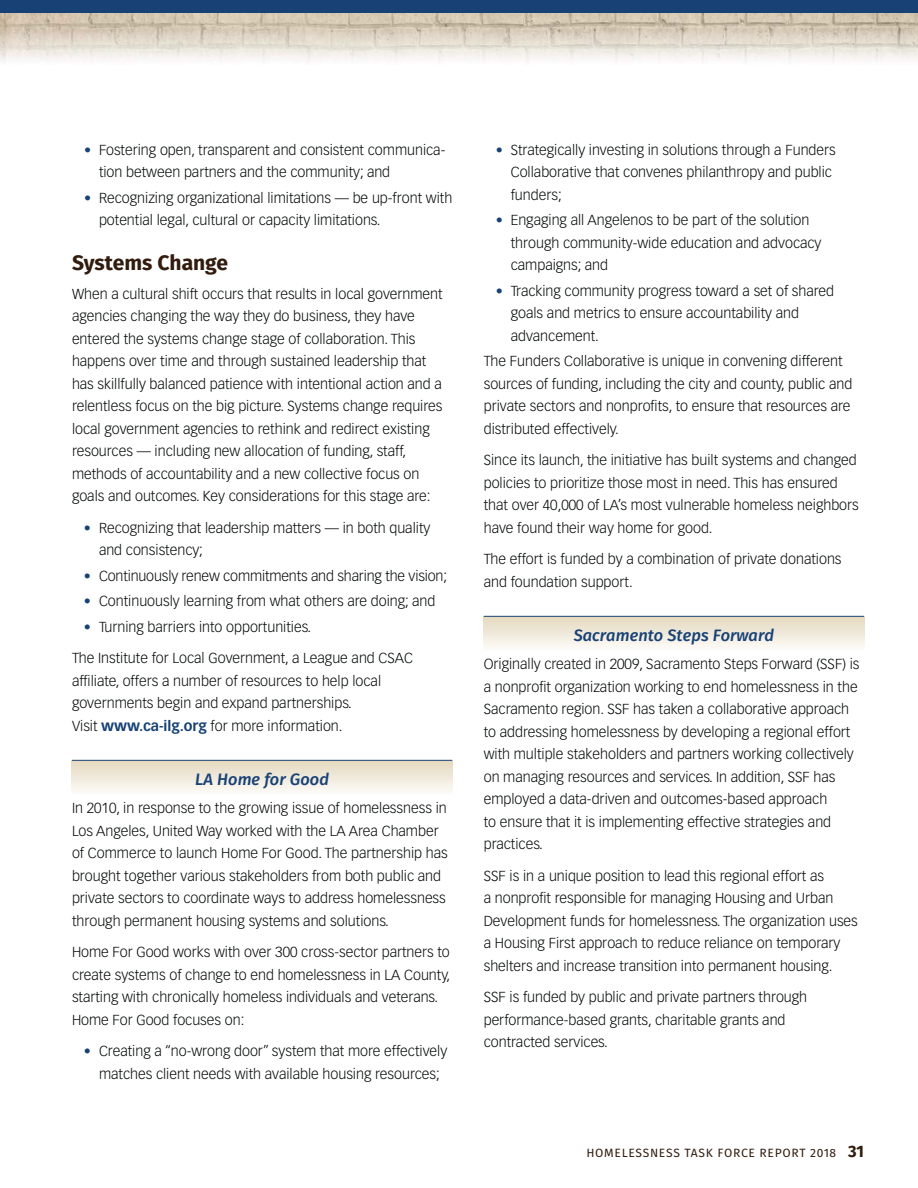
<style>
.page{position:relative;width:918px;height:1188px;background:#fff}
.page>*{position:absolute;margin:0;border:0;box-sizing:border-box;transform-origin:0 0}
.t1{font:700 21px "Fira Sans OT";color:#311c0e}
.t2{font:italic 16.5px "Fira Sans OT Medium";color:#184275}
.t3{font:300 14.25px/22.5px "Vectora LT";color:#030806}
.t4{font:12px "Fira Sans OT";letter-spacing:.055em;color:#311c0e}
.s1{font-weight:700;color:#184275}
.s2{font-weight:700;font-size:16.5px}
</style>
<div class="page">
<img style="left:0;top:12px;width:918px;height:50px">
<div style="left:0;top:0;width:918px;height:12px;background:#184275"></div>
<div style="left:72px;top:760px;width:380px;height:36px;background:linear-gradient(to bottom,#e4d7be,#fefdfb)"></div>
<div style="left:484px;top:616px;width:380px;height:36px;background:linear-gradient(to bottom,#e3d7bd,#fdfdfa)"></div>
<hr style="left:72px;top:760px;width:380px;height:1px;background:#184275">
<hr style="left:484px;top:616px;width:380px;height:1px;background:#184275">
<p class="t3" style="left:99px;top:139px;width:348px;text-indent:-15px"><span class="s1">•</span> Fostering open, transparent and consistent communica&shy;tion between partners and the community; and</p>
<p class="t3" style="left:99px;top:187px;width:355px;text-indent:-15px"><span class="s1">•</span> Recognizing organizational limitations — be up-front with potential legal, cultural or capacity limitations.</p>
<h1 class="t1" style="left:72px;top:254px;width:158px">Systems Change</h1>
<p class="t3" style="left:72px;top:283px;width:372px">When a cultural shift occurs that results in local government agencies changing the way they do business, they have entered the systems change stage of collaboration. This happens over time and through sustained leadership that has skillfully balanced patience with intentional action and a relentless focus on the big picture. Systems change requires local government agencies to rethink and redirect existing resources — including new allocation of funding, staff, methods of accountability and a new collective focus on goals and outcomes. Key considerations for this stage are:</p>
<p class="t3" style="left:99px;top:517px;width:333px;text-indent:-15px"><span class="s1">•</span> Recognizing that leadership matters — in both quality and consistency;</p>
<p class="t3" style="left:84px;top:565px;width:365px"><span class="s1">•</span> Continuously renew commitments and sharing the vision;</p>
<p class="t3" style="left:84px;top:591px;width:353px"><span class="s1">•</span> Continuously learning from what others are doing; and</p>
<p class="t3" style="left:84px;top:616px;width:229px"><span class="s1">•</span> Turning barriers into opportunities.</p>
<p class="t3" style="left:72px;top:648px;width:343px">The Institute for Local Government, a League and CSAC affiliate, offers a number of resources to help local governments begin and expand partnerships.<br>Visit <span class="s1">www.ca-ilg.org</span> for more information.</p>
<p class="t2" style="left:195px;top:769px;width:135px">LA Home for Good</p>
<p class="t3" style="left:72px;top:798px;width:377px">In 2010, in response to the growing issue of homelessness in Los Angeles, United Way worked with the LA Area Chamber of Commerce to launch Home For Good. The partnership has brought together various stakeholders from both public and private sectors to coordinate ways to address homelessness through permanent housing systems and solutions.</p>
<p class="t3" style="left:72px;top:942px;width:380px">Home For Good works with over 300 cross-sector partners to create systems of change to end homelessness in LA County, starting with chronically homeless individuals and veterans.<br>Home For Good focuses on:</p>
<p class="t3" style="left:84px;top:1041px;width:365px;text-align:center"><span class="s1">•</span> Creating a “no-wrong door” system that more effectively matches client needs with available housing resources;</p>
<p class="t3" style="left:511px;top:139px;width:327px;text-indent:-15px"><span class="s1">•</span> Strategically investing in solutions through a Funders<br>Collaborative that convenes philanthropy and public funders;</p>
<p class="t3" style="left:511px;top:210px;width:312px;text-indent:-15px"><span class="s1">•</span> Engaging all Angelenos to be part of the solution through community-wide education and advocacy campaigns; and</p>
<p class="t3" style="left:511px;top:280px;width:325px;text-indent:-15px"><span class="s1">•</span> Tracking community progress toward a set of shared goals and metrics to ensure accountability and advancement.</p>
<p class="t3" style="left:484px;top:351px;width:370px">The Funders Collaborative is unique in convening different sources of funding, including the city and county, public and private sectors and nonprofits, to ensure that resources are distributed effectively.</p>
<p class="t3" style="left:484px;top:450px;width:377px">Since its launch, the initiative has built systems and changed policies to prioritize those most in need. This has ensured that over 40,000 of LA’s most vulnerable homeless neighbors have found their way home for good.</p>
<p class="t3" style="left:484px;top:549px;width:359px">The effort is funded by a combination of private donations and foundation support.</p>
<p class="t2" style="left:574px;top:625px;width:202px">Sacramento Steps Forward</p>
<p class="t3" style="left:484px;top:654px;width:377px">Originally created in 2009, Sacramento Steps Forward (SSF) is a nonprofit organization working to end homelessness in the Sacramento region. SSF has taken a collaborative approach to addressing homelessness by developing a regional effort with multiple stakeholders and partners working collectively on managing resources and services. In addition, SSF has employed a data-driven and outcomes-based approach<br>to ensure that it is implementing effective strategies and practices.</p>
<p class="t3" style="left:484px;top:865px;width:376px">SSF is in a unique position to lead this regional effort as<br>a nonprofit responsible for managing Housing and Urban Development funds for homelessness. The organization uses a Housing First approach to reduce reliance on temporary shelters and increase transition into permanent housing.</p>
<p class="t3" style="left:484px;top:987px;width:325px">SSF is funded by public and private partners through performance-based grants, charitable grants and contracted services.</p>
<p class="t4" style="left:586px;top:1148px;width:279px">HOMELESSNESS TASK FORCE REPORT 2018 <span class="s2">31</span></p>
</div>
